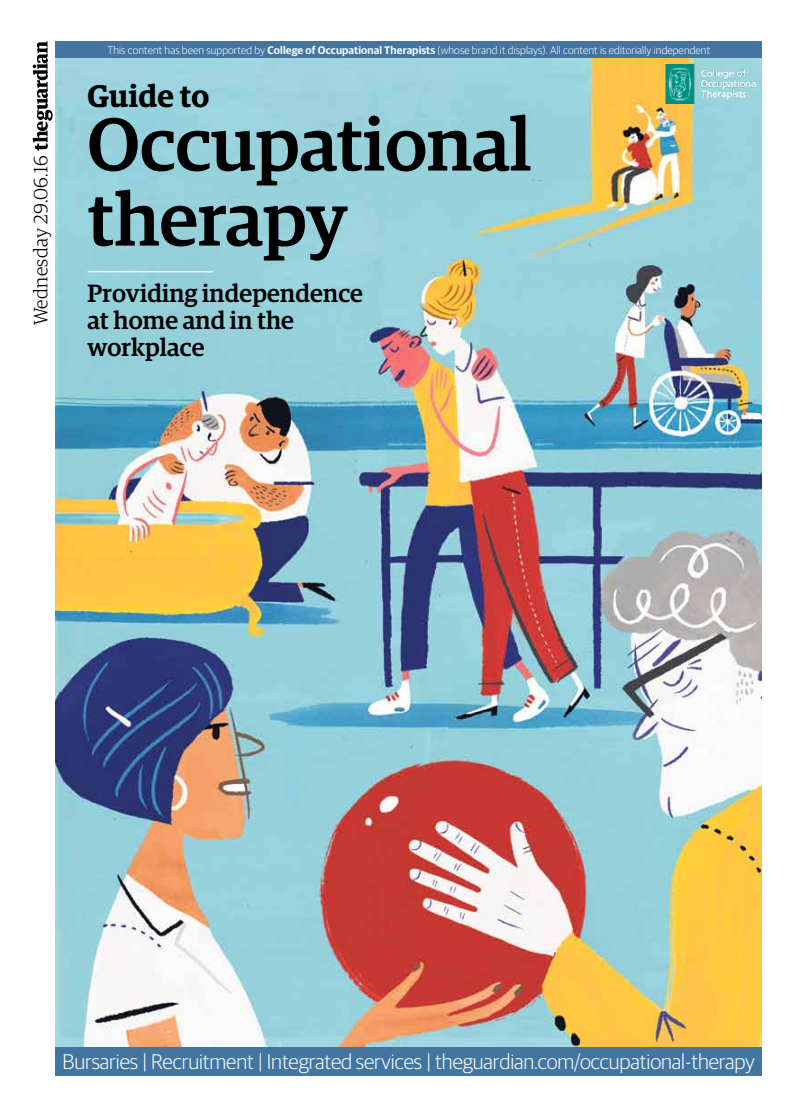
<style>
.page{position:relative;width:812px;height:1117px;background:#fff}
.page>*{position:absolute;margin:0;border:0;box-sizing:border-box;transform-origin:0 0}
.t1{font:500 75px/75px "DE4 Display Egyptian";color:#000}
.t2{font:600 31.25px "DE5 Display Egyptian";letter-spacing:.005em;color:#000}
.t3{font:500 25px/26.9px "DE4 Display Egyptian";letter-spacing:.005em;color:#000}
.t4{font:300 21.25px "DS2 Display Sans";letter-spacing:-.005em;color:#fff}
.t5{font:300 19.38px "DE2 Display Egyptian";letter-spacing:.015em;color:#000}
.t6{font:300 11px "DS2 Display Sans";letter-spacing:.01em;color:#fff}
.s1{font-family:"DS5 Display Sans";font-weight:600}
</style>
<div class="page">
<img style="left:56px;top:58px;width:705px;height:989px">
<svg style="left:33px;top:41px;width:20px;height:110px"></svg>
<div style="left:56px;top:41px;width:705px;height:17px;background:#4275a0"></div>
<div style="left:56px;top:1047px;width:705px;height:28px;background:#4275a0"></div>
<hr style="left:88px;top:271px;width:125px;height:1px;background:#fff">
<img style="left:665px;top:63px;width:92px;height:40px">
<h3 class="t5" style="left:30px;top:325px;width:171px;rotate:-90deg">Wednesday 29.06.16</h3>
<p class="t6" style="left:107px;top:42px;width:604px">This content has been supported by <span class="s1">College of Occupational Therapists</span> (whose brand it displays). All content is editorially independent</p>
<h2 class="t2" style="left:88px;top:78px;width:123px">Guide to</h2>
<h1 class="t1" style="left:88px;top:101px;width:445px">Occupational therapy</h1>
<h3 class="t3" style="left:88px;top:278px;width:277px">Providing independence at home and in the workplace</h3>
<h3 class="t4" style="left:63px;top:1046px;width:693px">Bursaries | Recruitment | Integrated services | theguardian.com/occupational-therapy</h3>
</div>
